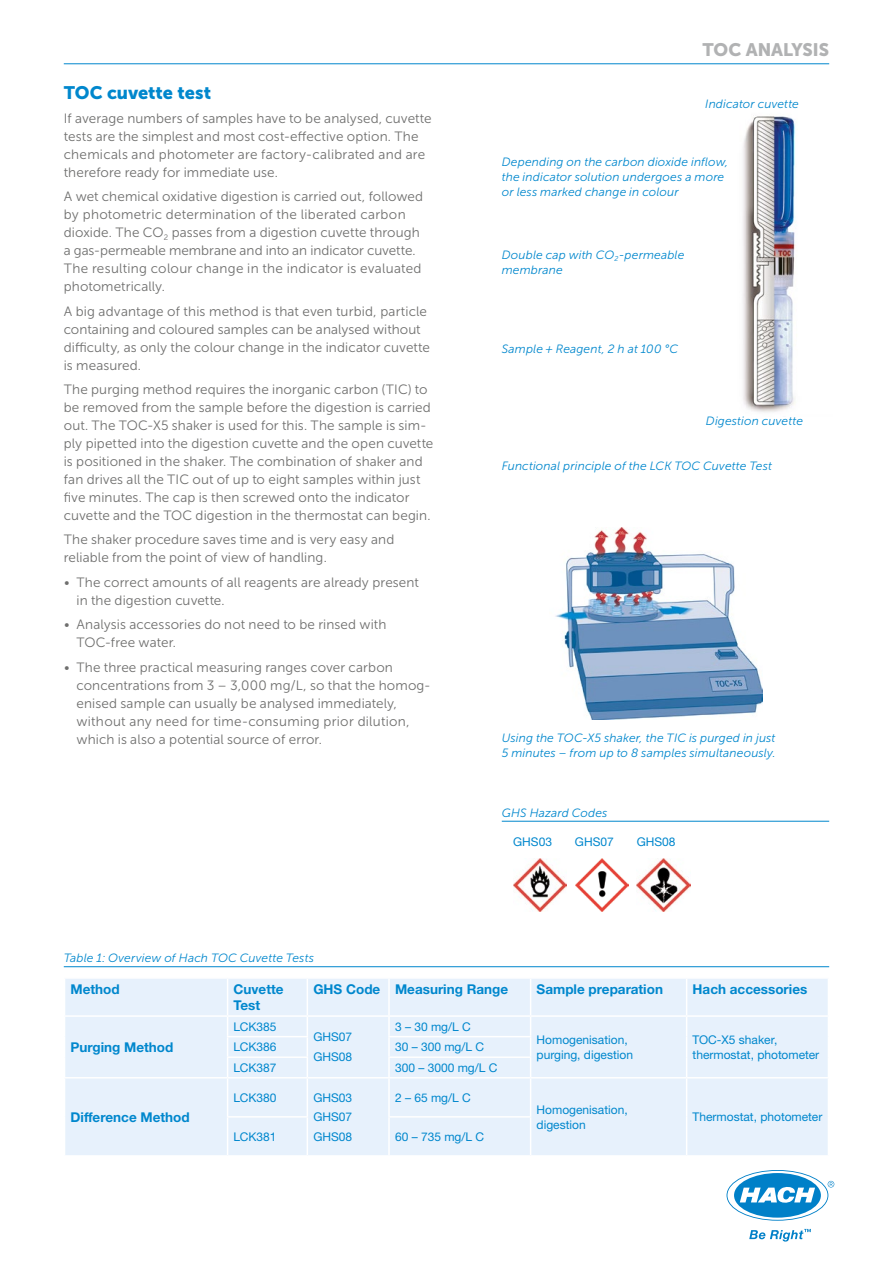
<style>
.page{position:relative;width:893px;height:1263px;background:#fff}
.page>*{position:absolute;margin:0;border:0;box-sizing:border-box;transform-origin:0 0}
.t1{font:18px "Museo Sans Cyrl 900";letter-spacing:-.005em;color:#0087cd}
.t2{font:18px "Museo Sans Cyrl 900";color:#b1b2b3}
.t3{font:13.5px/18px "Museo Sans Cyrl 300";letter-spacing:.01em;color:#6f6f6e}
.t4{font:700 13.5px/16.5px "Helvetica Neue LTW1 G";color:#0087cd}
.t5{font:italic 12px/15px "Museo Sans Cyrl 300";letter-spacing:.015em;color:#0087cd}
.t6{font:12px/19.5px "Helvetica Neue LTW1 G";color:#0087cd}
</style>
<div class="page">
<svg style="left:727px;top:1171px;width:107px;height:49px"></svg>
<svg style="left:749px;top:1229px;width:62px;height:12px"></svg>
<img style="left:555px;top:527px;width:207px;height:193px">
<img style="left:743px;top:116px;width:53px;height:296px">
<img style="left:513px;top:858px;width:53px;height:53px">
<img style="left:575px;top:858px;width:53px;height:53px">
<img style="left:637px;top:858px;width:53px;height:53px">
<hr style="left:64px;top:63px;width:765px;height:1px;background:#0087cd">
<hr style="left:64px;top:966px;width:765px;height:1px;background:#0087cd">
<div style="left:65px;top:979px;width:763px;height:176px;background:#e7f1fc"></div>
<hr style="left:227px;top:979px;width:1px;height:36px;background:#fff">
<hr style="left:307px;top:979px;width:1px;height:36px;background:#fff">
<hr style="left:388px;top:979px;width:2px;height:36px;background:#fff">
<hr style="left:530px;top:979px;width:1px;height:36px;background:#fff">
<hr style="left:686px;top:979px;width:1px;height:36px;background:#fff">
<hr style="left:64px;top:1015px;width:164px;height:2px;background:#fff">
<hr style="left:228px;top:1015px;width:79px;height:2px;background:#fff">
<hr style="left:307px;top:1015px;width:82px;height:2px;background:#fff">
<hr style="left:389px;top:1015px;width:142px;height:2px;background:#fff">
<hr style="left:531px;top:1015px;width:156px;height:2px;background:#fff">
<hr style="left:687px;top:1015px;width:142px;height:2px;background:#fff">
<hr style="left:227px;top:1036px;width:81px;height:1px;background:#fff">
<hr style="left:388px;top:1036px;width:143px;height:1px;background:#fff">
<hr style="left:227px;top:1056px;width:81px;height:2px;background:#fff">
<svg style="left:227px;top:1017px;width:1px;height:60px"></svg>
<svg style="left:307px;top:1017px;width:1px;height:60px"></svg>
<hr style="left:388px;top:1056px;width:143px;height:2px;background:#fff">
<svg style="left:388px;top:1017px;width:2px;height:60px"></svg>
<svg style="left:530px;top:1017px;width:1px;height:60px"></svg>
<svg style="left:686px;top:1017px;width:1px;height:60px"></svg>
<hr style="left:64px;top:1077px;width:164px;height:1px;background:#fff">
<hr style="left:228px;top:1077px;width:79px;height:1px;background:#fff">
<hr style="left:227px;top:1078px;width:1px;height:38px;background:#fff">
<hr style="left:307px;top:1077px;width:82px;height:1px;background:#fff">
<hr style="left:307px;top:1078px;width:1px;height:38px;background:#fff">
<hr style="left:389px;top:1077px;width:142px;height:1px;background:#fff">
<hr style="left:388px;top:1078px;width:2px;height:38px;background:#fff">
<hr style="left:531px;top:1077px;width:156px;height:1px;background:#fff">
<hr style="left:530px;top:1078px;width:1px;height:38px;background:#fff">
<hr style="left:687px;top:1077px;width:142px;height:1px;background:#fff">
<hr style="left:686px;top:1078px;width:1px;height:39px;background:#fff">
<hr style="left:227px;top:1116px;width:81px;height:1px;background:#fff">
<hr style="left:227px;top:1117px;width:1px;height:38px;background:#fff">
<hr style="left:307px;top:1117px;width:1px;height:38px;background:#fff">
<hr style="left:388px;top:1116px;width:143px;height:1px;background:#fff">
<hr style="left:388px;top:1117px;width:2px;height:38px;background:#fff">
<hr style="left:530px;top:1117px;width:1px;height:38px;background:#fff">
<hr style="left:686px;top:1117px;width:1px;height:38px;background:#fff">
<hr style="left:502px;top:821px;width:327px;height:1px;background:#0087cd">
<h1 class="t1" style="left:64px;top:82px;width:149px">TOC cuvette test</h1>
<p class="t3" style="left:64px;top:109px;width:369px">If average numbers of samples have to be analysed, cuvette tests are the simplest and most cost-effective option. The chemicals and photometer are factory-calibrated and are therefore ready for immediate use.</p>
<p class="t3" style="left:64px;top:188px;width:361px">A wet chemical oxidative digestion is carried out, followed by photometric determination of the liberated carbon dioxide. The CO<sub>2</sub> passes from a digestion cuvette through a gas-permeable membrane and into an indicator cuvette.<br>The resulting colour change in the indicator is evaluated photometrically.</p>
<p class="t3" style="left:64px;top:302px;width:368px">A big advantage of this method is that even turbid, particle containing and coloured samples can be analysed without difficulty, as only the colour change in the indicator cuvette is measured.</p>
<p class="t3" style="left:64px;top:381px;width:371px">The purging method requires the inorganic carbon (TIC) to be removed from the sample before the digestion is carried out. The TOC-X5 shaker is used for this. The sample is sim&shy;ply pipetted into the digestion cuvette and the open cuvette is positioned in the shaker. The combination of shaker and fan drives all the TIC out of up to eight samples within just five minutes. The cap is then screwed onto the indicator cuvette and the TOC digestion in the thermostat can begin.</p>
<p class="t3" style="left:64px;top:531px;width:332px">The shaker procedure saves time and is very easy and reliable from the point of view of handling.</p>
<p class="t3" style="left:77px;top:573px;width:344px;text-indent:-13px">• The correct amounts of all reagents are already present in the digestion cuvette.</p>
<p class="t3" style="left:77px;top:616px;width:311px;text-indent:-13px">• Analysis accessories do not need to be rinsed with<br>TOC-free water.</p>
<p class="t3" style="left:77px;top:658px;width:355px;text-indent:-13px">• The three practical measuring ranges cover carbon concentrations from 3 – 3,000 mg/L, so that the homog&shy;enised sample can usually be analysed immediately, without any need for time-consuming prior dilution, which is also a potential source of error.</p>
<h1 class="t2" style="left:702px;top:39px;width:128px">TOC ANALYSIS</h1>
<p class="t5" style="left:705px;top:96px;width:95px">Indicator cuvette</p>
<p class="t5" style="left:502px;top:155px;width:228px">Depending on the carbon dioxide inflow, the indicator solution undergoes a more or less marked change in colour</p>
<p class="t5" style="left:502px;top:247px;width:184px">Double cap with CO<sub>2</sub>-permeable membrane</p>
<p class="t5" style="left:502px;top:341px;width:178px">Sample + Reagent, 2 h at 100 °C</p>
<p class="t5" style="left:706px;top:413px;width:99px">Digestion cuvette</p>
<p class="t5" style="left:502px;top:458px;width:272px">Functional principle of the LCK TOC Cuvette Test</p>
<p class="t5" style="left:502px;top:731px;width:275px">Using the TOC-X5 shaker, the TIC is purged in just<br>5 minutes – from up to 8 samples simultaneously.</p>
<p class="t5" style="left:502px;top:805px;width:107px">GHS Hazard Codes</p>
<p class="t6" style="left:513px;top:832px;width:40px">GHS03</p>
<p class="t6" style="left:575px;top:832px;width:40px">GHS07</p>
<p class="t6" style="left:637px;top:832px;width:40px">GHS08</p>
<p class="t5" style="left:64px;top:950px;width:252px">Table 1: Overview of Hach TOC Cuvette Tests</p>
<p class="t4" style="left:71px;top:980px;width:51px">Method</p>
<p class="t4" style="left:234px;top:980px;width:51px">Cuvette<br>Test</p>
<p class="t4" style="left:313px;top:980px;width:196px">GHS Code Measuring Range</p>
<p class="t4" style="left:537px;top:980px;width:128px">Sample preparation</p>
<p class="t4" style="left:693px;top:980px;width:116px">Hach accessories</p>
<p class="t4" style="left:71px;top:1038px;width:104px">Purging Method</p>
<p class="t6" style="left:234px;top:1016px;width:44px">LCK385</p>
<p class="t6" style="left:395px;top:1016px;width:77px">3 – 30 mg/L C</p>
<p class="t6" style="left:313px;top:1027px;width:40px">GHS07<br>GHS08</p>
<p class="t6" style="left:537px;top:1032px;width:98px;line-height:15px">Homogenisation, purging, digestion</p>
<p class="t6" style="left:693px;top:1032px;width:128px;line-height:15px">TOC-X5 shaker, thermostat, photometer</p>
<p class="t6" style="left:234px;top:1037px;width:44px">LCK386</p>
<p class="t6" style="left:395px;top:1037px;width:91px">30 – 300 mg/L C</p>
<p class="t6" style="left:234px;top:1058px;width:44px">LCK387</p>
<p class="t6" style="left:395px;top:1058px;width:104px">300 – 3000 mg/L C</p>
<p class="t4" style="left:71px;top:1108px;width:121px">Difference Method</p>
<p class="t6" style="left:234px;top:1087px;width:44px">LCK380</p>
<p class="t6" style="left:313px;top:1087px;width:40px;text-align:justify">GHS03<br>GHS07<br>GHS08</p>
<p class="t6" style="left:395px;top:1087px;width:77px">2 – 65 mg/L C</p>
<p class="t6" style="left:234px;top:1126px;width:44px">LCK381</p>
<p class="t6" style="left:395px;top:1126px;width:91px">60 – 735 mg/L C</p>
<p class="t6" style="left:537px;top:1102px;width:93px;line-height:15px">Homogenisation, digestion</p>
<p class="t6" style="left:693px;top:1107px;width:131px">Thermostat, photometer</p>
</div>
